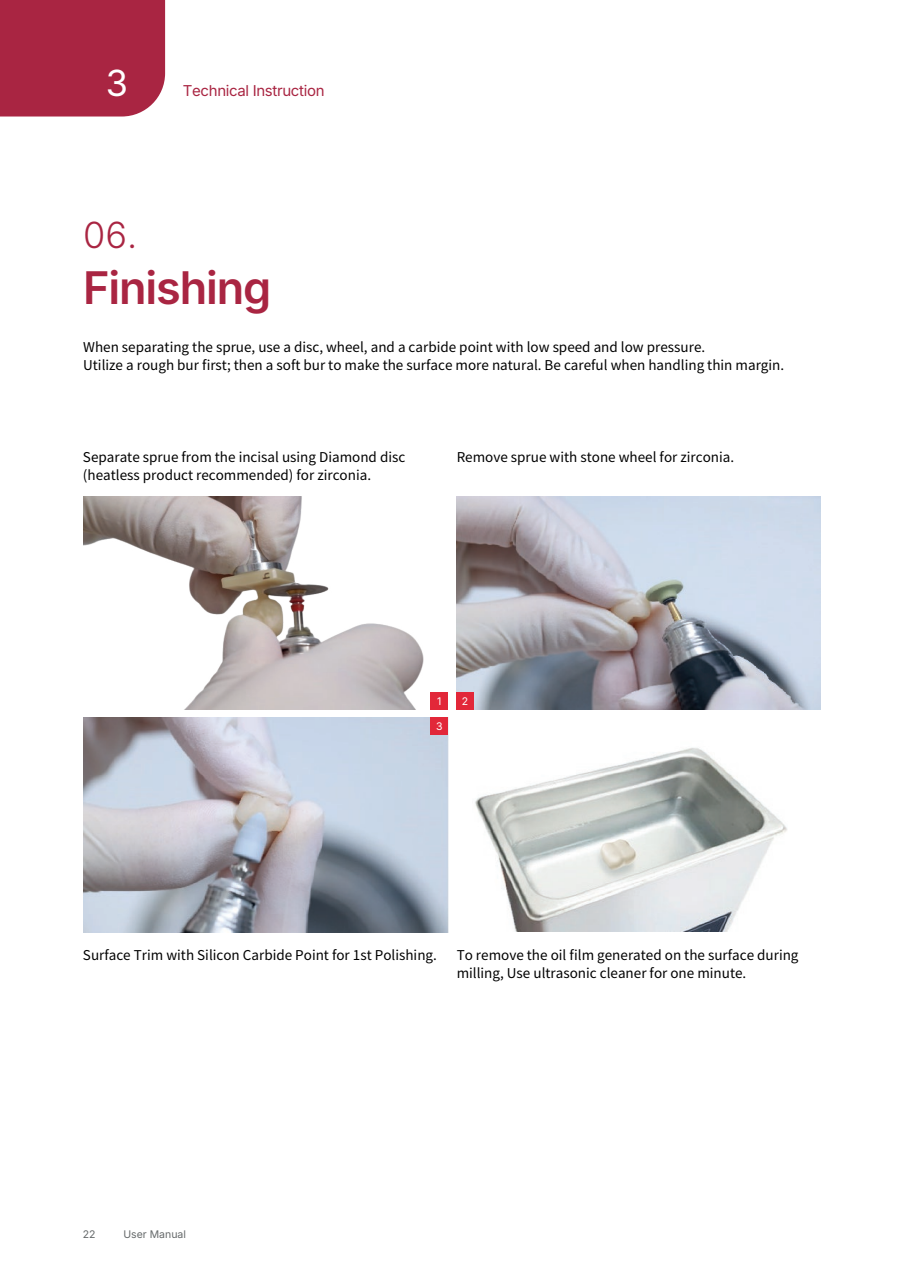
<style>
.page{position:relative;width:910px;height:1280px;background:#fff}
.page>*{position:absolute;margin:0;border:0;box-sizing:border-box;transform-origin:0 0}
.t1{font:600 45px "Inter";letter-spacing:-.025em;color:#a92542}
.t2{font:300 36px "Inter";color:#a92542}
.t3{font:36px "Inter";color:#fff}
.t4{font:15px "Inter";letter-spacing:-.02em;color:#a92542}
.t5{font:13.5px/18px "Noto Sans CJ Kkr";color:#000001}
.t6{font:10.5px "Inter";color:#646869}
.t7{font:10.5px "Inter";color:#fff}
</style>
<div class="page">
<div style="left:0;top:0;width:165px;height:117px;background:#a92542"></div>
<img style="left:83px;top:496px;width:365px;height:214px">
<img style="left:456px;top:496px;width:365px;height:214px">
<img style="left:84px;top:718px;width:364px;height:214px">
<div style="left:431px;top:693px;width:17px;height:17px;background:#e22739"></div>
<div style="left:456px;top:693px;width:17px;height:17px;background:#e22739"></div>
<div style="left:431px;top:718px;width:17px;height:17px;background:#e22739"></div>
<img style="left:475px;top:747px;width:312px;height:185px">
<h2 class="t3" style="left:106px;top:56px;width:24px">3</h2>
<p class="t4" style="left:183px;top:79px;width:143px">Technical Instruction</p>
<h2 class="t2" style="left:83px;top:208px;width:56px">06.</h2>
<h1 class="t1" style="left:83px;top:254px;width:190px">Finishing</h1>
<p class="t5" style="left:83px;top:338px;width:703px">When separating the sprue, use a disc, wheel, and a carbide point with low speed and low pressure.<br>Utilize a rough bur first; then a soft bur to make the surface more natural. Be careful when handling thin margin.</p>
<p class="t5" style="left:83px;top:449px;width:324px">Separate sprue from the incisal using Diamond disc (heatless product recommended) for zirconia.</p>
<p class="t5" style="left:457px;top:449px;width:279px">Remove sprue with stone wheel for zirconia.</p>
<p class="t7" style="left:437px;top:693px;width:6px">1</p>
<p class="t7" style="left:462px;top:693px;width:8px">2</p>
<p class="t7" style="left:436px;top:718px;width:8px">3</p>
<p class="t5" style="left:83px;top:946px;width:355px">Surface Trim with Silicon Carbide Point for 1st Polishing.</p>
<p class="t5" style="left:457px;top:946px;width:343px">To remove the oil film generated on the surface during milling, Use ultrasonic cleaner for one minute.</p>
<p class="t6" style="left:83px;top:1226px;width:14px">22</p>
<p class="t6" style="left:123px;top:1226px;width:64px">User Manual</p>
</div>
